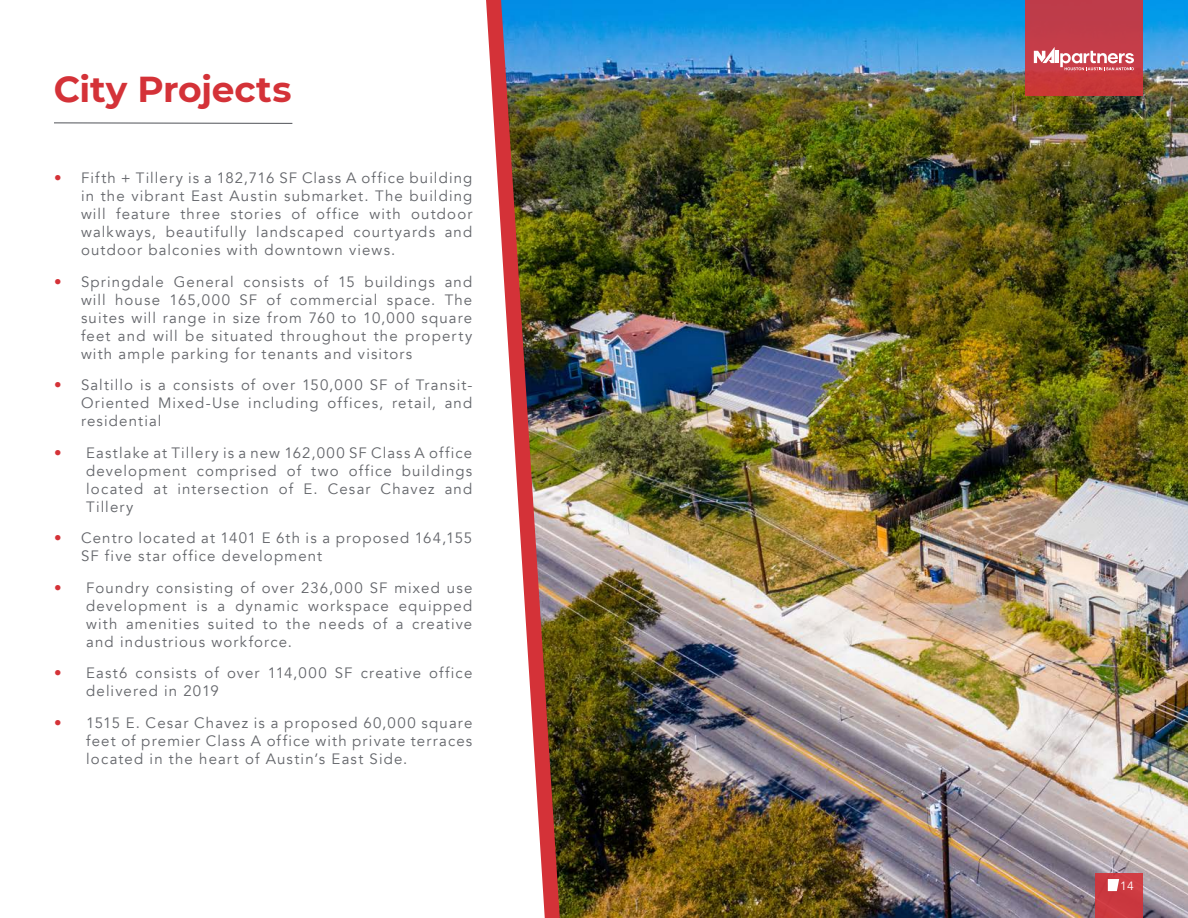
<style>
.page{position:relative;width:1188px;height:918px;background:#fff}
.page>*{position:absolute;margin:0;border:0;box-sizing:border-box;transform-origin:0 0}
.Page_Header{font:700 36px "Montserrat";letter-spacing:-.01em;color:#d43238}
.t1{font:15px/18px "Avenir";letter-spacing:.075em;color:#63656a;text-align:justify}
.t2{font:12px "Avenir";color:#fff}
.s1{font-family:"Helvetica Neue LT Std";font-weight:300;color:#d43238}
</style>
<div class="page">
<svg style="left:54px;top:122px;width:239px;height:2px"></svg>
<img style="left:570px;top:0;width:618px;height:918px">
<img style="left:486px;top:0;width:84px;height:918px">
<div style="left:1095px;top:874px;width:48px;height:44px;background:#cb393f"></div>
<svg style="left:1108px;top:879px;width:11px;height:12px"></svg>
<div style="left:1025px;top:0;width:118px;height:95px;background:linear-gradient(to bottom,#bd3e4f,#cb3a3c)"></div>
<svg style="left:1034px;top:47px;width:100px;height:24px"></svg>
<p class="Page_Header" style="left:54px;top:63px;width:239px">City Projects</p>
<p class="t1" style="left:81px;top:169px;width:393px;text-indent:-27px"><span class="s1">•</span> Fifth + Tillery is a 182,716 SF Class A office building in the vibrant East Austin submarket. The building will feature three stories of office with outdoor walkways, beautifully landscaped courtyards and outdoor balconies with downtown views.</p>
<p class="t1" style="left:81px;top:273px;width:393px;text-indent:-27px"><span class="s1">•</span> Springdale General consists of 15 buildings and will house 165,000 SF of commercial space. The suites will range in size from 760 to 10,000 square feet and will be situated throughout the property with ample parking for tenants and visitors</p>
<p class="t1" style="left:81px;top:376px;width:393px;text-indent:-27px"><span class="s1">•</span> Saltillo is a consists of over 150,000 SF of Transit-Oriented Mixed-Use including offices, retail, and residential</p>
<p class="t1" style="left:86px;top:444px;width:388px;text-indent:-32px"><span class="s1">•</span> Eastlake at Tillery is a new 162,000 SF Class A office development comprised of two office buildings located at intersection of E. Cesar Chavez and Tillery</p>
<p class="t1" style="left:81px;top:529px;width:393px;text-indent:-27px"><span class="s1">•</span> Centro located at 1401 E 6th is a proposed 164,155<br>SF five star office development</p>
<p class="t1" style="left:86px;top:579px;width:388px;text-indent:-32px"><span class="s1">•</span> Foundry consisting of over 236,000 SF mixed use development is a dynamic workspace equipped with amenities suited to the needs of a creative and industrious workforce.</p>
<p class="t1" style="left:86px;top:664px;width:388px;text-indent:-32px"><span class="s1">•</span> East6 consists of over 114,000 SF creative office delivered in 2019</p>
<p class="t1" style="left:86px;top:714px;width:388px;text-indent:-32px"><span class="s1">•</span> 1515 E. Cesar Chavez is a proposed 60,000 square feet of premier Class A office with private terraces located in the heart of Austin’s East Side.</p>
<p class="t2" style="left:1120px;top:879px;width:15px">14</p>
</div>
